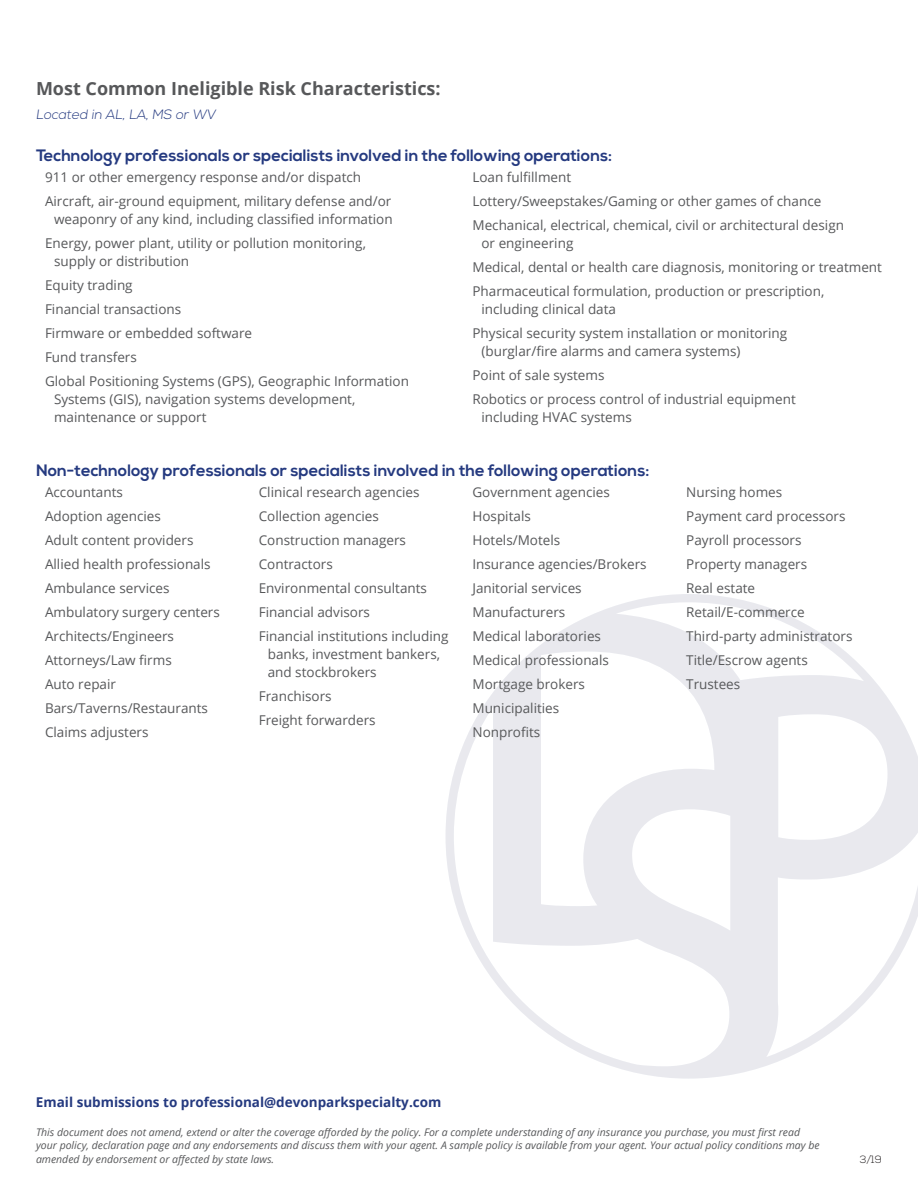
<style>
.page{position:relative;width:918px;height:1188px;background:#fff}
.page>*{position:absolute;margin:0;border:0;box-sizing:border-box;transform-origin:0 0}
.t1{font:700 18px "Open Sans";color:#57585a}
.t2{font:700 16.5px "Nexa";color:#253a80}
.t3{font:13.5px/24px "Open Sans";color:#57585a}
.t4{font:700 13.5px "Open Sans";color:#253a80}
.t5{font:300 13.5px "Nexa";color:#253a80}
.t6{font:italic 10.5px/13.5px "Open Sans";color:#57585a}
.t7{font:300 10.5px "Nexa";color:#231f20}
</style>
<div class="page">
<svg style="left:445px;top:594px;width:473px;height:485px"></svg>
<h1 class="t1" style="left:36px;top:76px;width:406px">Most Common Ineligible Risk Characteristics:</h1>
<p class="t5" style="left:36px;top:106px;width:184px">Located in AL, LA, MS or WV</p>
<p class="t2" style="left:36px;top:146px;width:578px">Technology professionals or specialists involved in the following operations:</p>
<p class="t3" style="left:45px;top:165px;width:348px">911 or other emergency response and/or dispatch<br>Aircraft, air-ground equipment, military defense and/or</p>
<p class="t3" style="left:45px;top:207px;width:349px;text-indent:9px">weaponry of any kind, including classified information<br>Energy, power plant, utility or pollution monitoring,</p>
<p class="t3" style="left:45px;top:249px;width:366px;text-indent:9px">supply or distribution<br>Equity trading<br>Financial transactions<br>Firmware or embedded software<br>Fund transfers<br>Global Positioning Systems (GPS), Geographic Information</p>
<p class="t3" style="left:54px;top:390px;width:303px;line-height:18px">Systems (GIS), navigation systems development, maintenance or support</p>
<p class="t3" style="left:473px;top:165px;width:373px">Loan fulfillment<br>Lottery/Sweepstakes/Gaming or other games of chance<br>Mechanical, electrical, chemical, civil or architectural design</p>
<p class="t3" style="left:473px;top:231px;width:411px;text-indent:9px">or engineering<br>Medical, dental or health care diagnosis, monitoring or treatment<br>Pharmaceutical formulation, production or prescription,</p>
<p class="t3" style="left:473px;top:297px;width:316px;text-indent:9px">including clinical data<br>Physical security system installation or monitoring</p>
<p class="t3" style="left:472px;top:339px;width:325px;text-indent:9px">(burglar/fire alarms and camera systems)<br>Point of sale systems<br>Robotics or process control of industrial equipment</p>
<p class="t3" style="left:481px;top:405px;width:152px">including HVAC systems</p>
<p class="t2" style="left:36px;top:461px;width:615px">Non-technology professionals or specialists involved in the following operations:</p>
<p class="t3" style="left:45px;top:480px;width:176px">Accountants<br>Adoption agencies<br>Adult content providers<br>Allied health professionals<br>Ambulance services<br>Ambulatory surgery centers<br>Architects/Engineers<br>Attorneys/Law firms<br>Auto repair<br>Bars/Taverns/Restaurants<br>Claims adjusters</p>
<p class="t3" style="left:259px;top:480px;width:191px">Clinical research agencies<br>Collection agencies<br>Construction managers<br>Contractors<br>Environmental consultants<br>Financial advisors<br>Financial institutions including</p>
<p class="t3" style="left:472px;top:480px;width:176px">Government agencies<br>Hospitals<br>Hotels/Motels<br>Insurance agencies/Brokers<br>Janitorial services<br>Manufacturers<br>Medical laboratories<br>Medical professionals<br>Mortgage brokers<br>Municipalities<br>Nonprofits</p>
<p class="t3" style="left:686px;top:480px;width:168px">Nursing homes<br>Payment card processors<br>Payroll processors<br>Property managers<br>Real estate<br>Retail/E-commerce<br>Third-party administrators<br>Title/Escrow agents<br>Trustees</p>
<p class="t3" style="left:268px;top:645px;width:174px;line-height:18px">banks, investment bankers, and stockbrokers</p>
<p class="t3" style="left:259px;top:684px;width:118px">Franchisors<br>Freight forwarders</p>
<p class="t4" style="left:36px;top:1093px;width:407px">Email submissions to professional@devonparkspecialty.com</p>
<p class="t6" style="left:36px;top:1125px;width:785px">This document does not amend, extend or alter the coverage afforded by the policy. For a complete understanding of any insurance you purchase, you must first read your policy, declaration page and any endorsements and discuss them with your agent. A sample policy is available from your agent. Your actual policy conditions may be amended by endorsement or affected by state laws.</p>
<p class="t7" style="left:860px;top:1153px;width:24px">3/19</p>
</div>
